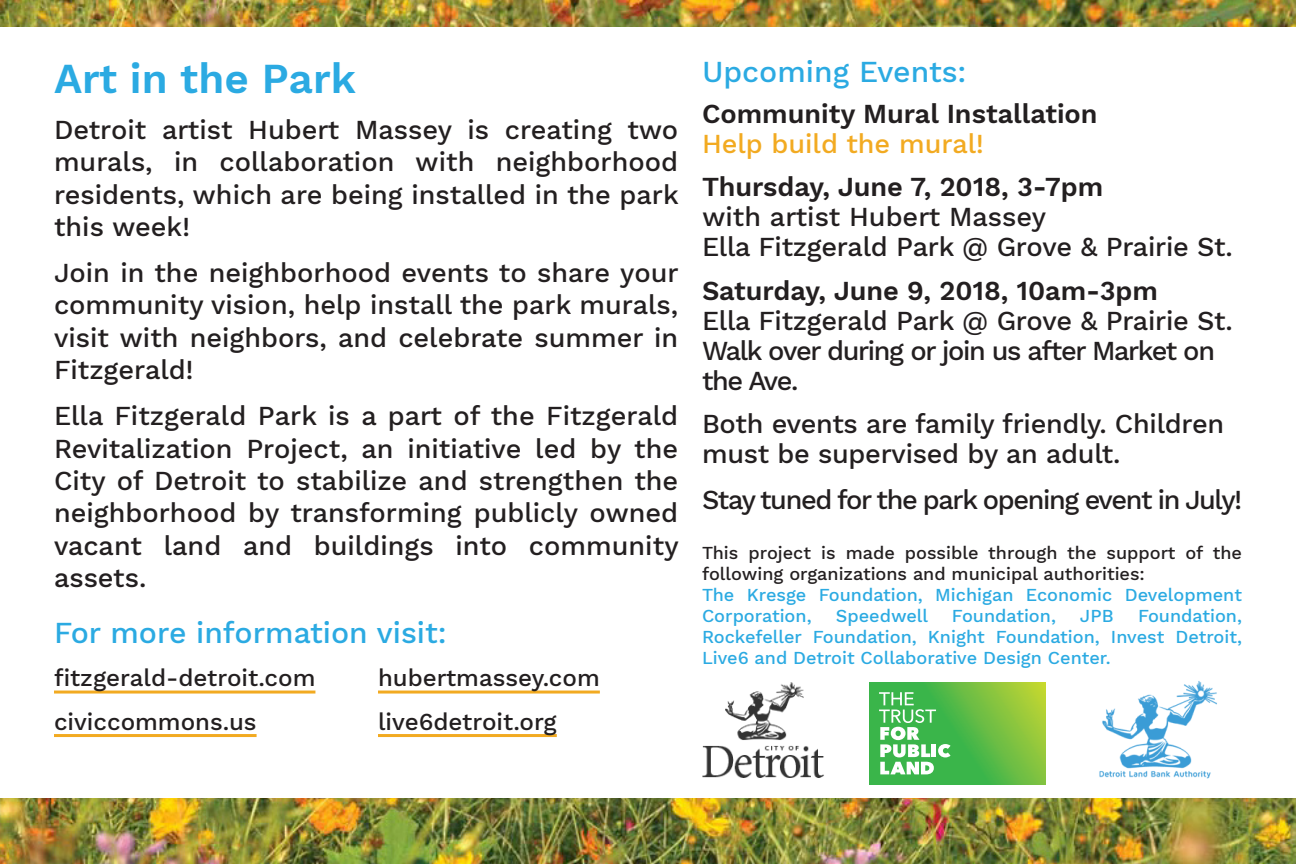
<style>
.page{position:relative;width:1296px;height:864px;background:#fff}
.page>*{position:absolute;margin:0;border:0;box-sizing:border-box;transform-origin:0 0}
.t1{font:600 42px "Work Sans";color:#2baae2}
.t2{font:500 30px "Work Sans";color:#2baae2}
.t3{font:500 27px/32.4px "Work Sans";letter-spacing:-.01em;color:#231f20;text-align:justify}
.t4{font:500 27px/30px "Work Sans";letter-spacing:-.05em;color:#231f20}
.t5{font:600 27px "Work Sans";color:#231f20}
.t6{font:500 27px "Work Sans";color:#f2aa21}
.t7{font:500 24px "Work Sans";color:#231f20}
.t8{font:500 18px/21px "Work Sans";color:#2baae2}
.t9{font:500 18px/21px "Work Sans";color:#231f20}
</style>
<div class="page">
<svg style="left:869px;top:682px;width:176px;height:102px;background:#67be43"></svg>
<svg style="left:879px;top:692px;width:72px;height:82px"></svg>
<img style="left:702px;top:682px;width:122px;height:96px">
<hr style="left:54px;top:691px;width:261px;height:3px;background:#f2aa21">
<hr style="left:378px;top:691px;width:222px;height:3px;background:#f2aa21">
<hr style="left:54px;top:734px;width:203px;height:3px;background:#f2aa21">
<hr style="left:378px;top:734px;width:179px;height:3px;background:#f2aa21">
<img style="left:1099px;top:681px;width:118px;height:98px">
<img style="left:0;top:799px;width:1296px;height:65px">
<img style="left:0;top:0;width:1296px;height:27px">
<p class="t1" style="left:54px;top:54px;width:304px">Art in the Park</p>
<p class="t3" style="left:54px;top:115px;width:626px">Detroit artist Hubert Massey is creating two murals, in collaboration with neighborhood residents, which are being installed in the park this week!</p>
<p class="t3" style="left:54px;top:258px;width:626px">Join in the neighborhood events to share your community vision, help install the park murals, visit with neighbors, and celebrate summer in Fitzgerald!</p>
<p class="t3" style="left:54px;top:401px;width:626px">Ella Fitzgerald Park is a part of the Fitzgerald Revitalization Project, an initiative led by the City of Detroit to stabilize and strengthen the neighborhood by transforming publicly owned vacant land and buildings into community assets.</p>
<p class="t2" style="left:54px;top:615px;width:394px">For more information visit:</p>
<p class="t7" style="left:54px;top:664px;width:263px">fitzgerald-detroit.com</p>
<p class="t7" style="left:378px;top:664px;width:223px">hubertmassey.com</p>
<p class="t7" style="left:54px;top:707px;width:204px">civiccommons.us</p>
<p class="t7" style="left:378px;top:707px;width:180px">live6detroit.org</p>
<p class="t2" style="left:702px;top:54px;width:266px">Upcoming Events:</p>
<p class="t5" style="left:702px;top:98px;width:397px">Community Mural Installation</p>
<p class="t6" style="left:702px;top:128px;width:283px">Help build the mural!</p>
<p class="t5" style="left:702px;top:171px;width:403px">Thursday, June 7, 2018, 3-7pm</p>
<p class="t3" style="left:702px;top:202px;width:346px">with artist Hubert Massey</p>
<p class="t3" style="left:702px;top:232px;width:532px">Ella Fitzgerald Park @ Grove &amp; Prairie St.</p>
<p class="t5" style="left:702px;top:275px;width:458px">Saturday, June 9, 2018, 10am-3pm</p>
<p class="t3" style="left:702px;top:306px;width:532px">Ella Fitzgerald Park @ Grove &amp; Prairie St.</p>
<p class="t4" style="left:702px;top:337px;width:515px">Walk over during or join us after Market on the Ave.</p>
<p class="t3" style="left:702px;top:410px;width:524px;line-height:30px">Both events are family friendly. Children must be supervised by an adult.</p>
<p class="t4" style="left:702px;top:486px;width:542px">Stay tuned for the park opening event in July!</p>
<p class="t9" style="left:702px;top:543px;width:542px">This project is made possible through the support of the following organizations and municipal authorities:</p>
<p class="t8" style="left:702px;top:585px;width:541px">The Kresge Foundation, Michigan Economic Development<br>Corporation,</p>
<p class="t8" style="left:702px;top:606px;width:542px;text-align:justify;text-indent:436px">Foundation, Rockefeller Foundation, Knight Foundation, Invest Detroit, Live6 and Detroit Collaborative Design Center.</p>
<p class="t8" style="left:836px;top:606px;width:94px">Speedwell</p>
<p class="t8" style="left:952px;top:606px;width:105px">Foundation,</p>
<p class="t8" style="left:1080px;top:606px;width:35px">JPB</p>
</div>
